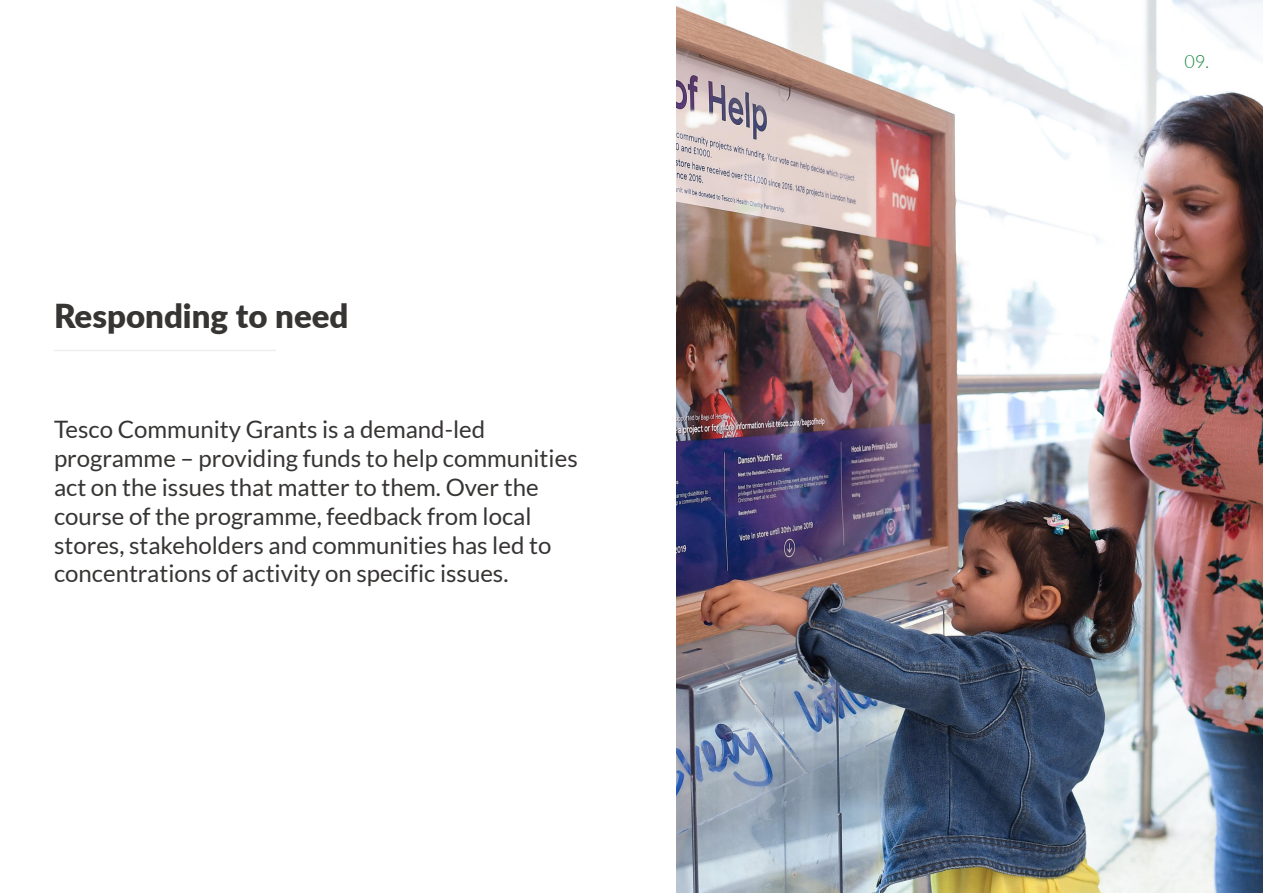
<style>
.page{position:relative;width:1263px;height:893px;background:#fff}
.page>*{position:absolute;margin:0;border:0;box-sizing:border-box;transform-origin:0 0}
.t1{font:900 33px "Lato";color:#373534}
.t2{font:24px/28.8px "Lato";color:#373534}
.t3{font:300 18px "Lato";color:#13873c}
</style>
<div class="page">
<hr style="left:54px;top:350px;width:222px;height:1px;background:#bdbdbd">
<img style="left:676px;top:0;width:587px;height:893px">
<h1 class="t1" style="left:54px;top:291px;width:296px">Responding to need</h1>
<p class="t2" style="left:54px;top:415px;width:525px">Tesco Community Grants is a demand-led programme – providing funds to help communities act on the issues that matter to them. Over the course of the programme, feedback from local stores, stakeholders and communities has led to concentrations of activity on specific issues.</p>
<p class="t3" style="left:1184px;top:52px;width:26px">09.</p>
</div>
